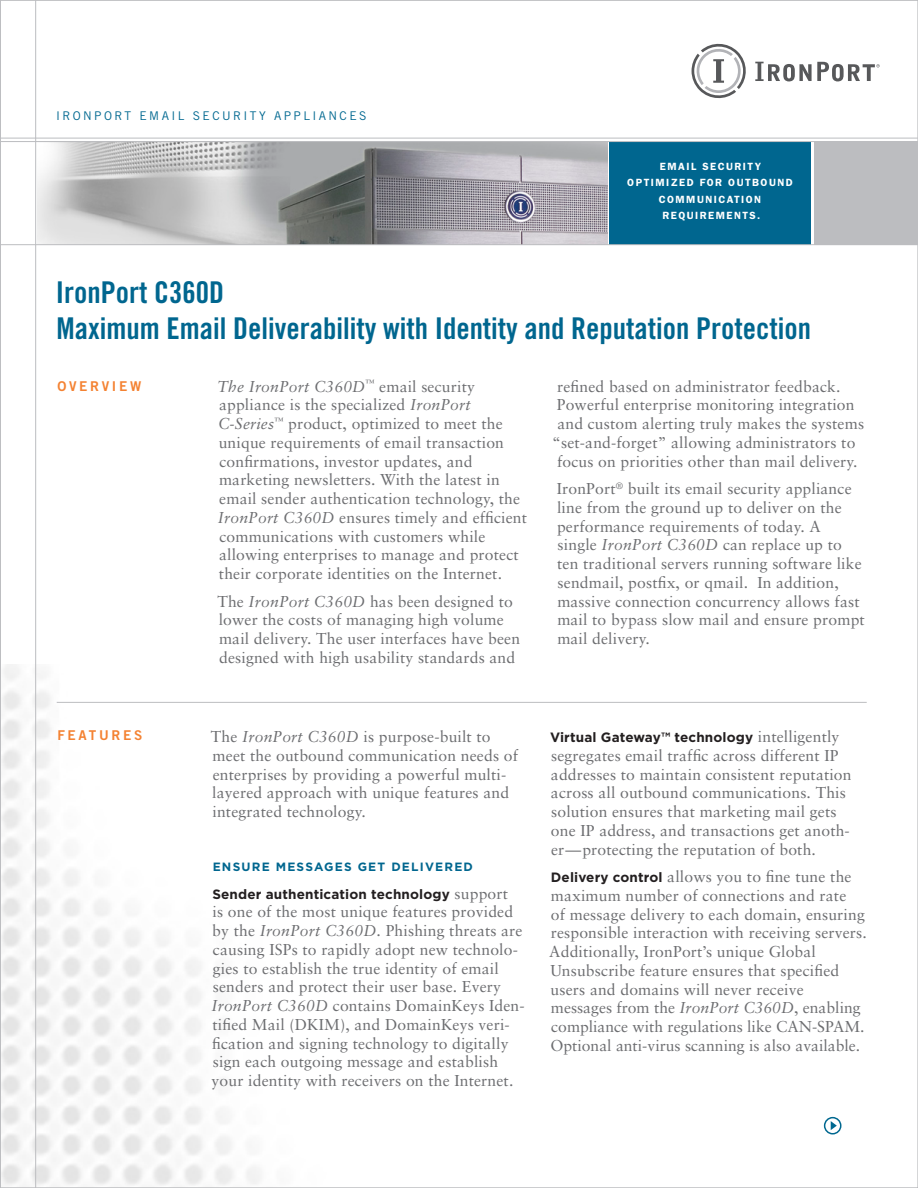
<style>
.page{position:relative;width:918px;height:1188px;background:#fff}
.page>*{position:absolute;margin:0;border:0;box-sizing:border-box;transform-origin:0 0}
.t1{font:30px/36px "Trade Gothic Bold Cond Twenty";color:#00668f}
.Body_copy-sabon{font:15.75px/18.8px "Sabon";letter-spacing:.01em;color:#6c6d70}
.Body_copy-sabon-2{font:700 13.5px "Gotham";letter-spacing:.01em;color:#231f20}
.Section_Titles_orang{font:13.5px "Trade Gothic Bold Two";letter-spacing:.2em;color:#f48232}
.t2{font:12px "Trade Gothic";letter-spacing:.2em;color:#006890}
.Body_copy-sabon-3{font:700 12px "Gotham";letter-spacing:.1em;color:#00668f}
.Reversed_Factoid__co{font:600 10.5px/16.4px "Franklin Gothic";letter-spacing:.14em;color:#fff;text-align:center}
.s1{font-style:italic}
.s2{font-family:"Sabon";font-weight:400;font-size:15.75px;color:#6c6d70}
.s3{font-family:"Gotham";font-weight:700;font-size:13.5px;color:#231f20}
</style>
<div class="page">
<img style="left:37px;top:142px;width:570px;height:102px">
<div style="left:814px;top:141px;width:104px;height:103px;background:#bcbdc0"></div>
<div style="left:610px;top:142px;width:201px;height:103px;background:#00668f"></div>
<hr style="left:0;top:138px;width:918px;height:1px;background:#bcbdc0">
<hr style="left:0;top:141px;width:918px;height:1px;background:#bcbdc0">
<hr style="left:0;top:244px;width:918px;height:1px;background:#bcbdc0">
<svg style="left:825px;top:1118px;width:16px;height:16px"></svg>
<div style="left:824px;top:1117px;width:17px;height:18px;border:2px solid #006890;border-radius:50%"></div>
<svg style="left:831px;top:1121px;width:6px;height:9px"></svg>
<hr style="left:57px;top:702px;width:810px;height:1px;background:#bcbdc0">
<hr style="left:35px;top:0;width:1px;height:1188px;background:#bcbdc0">
<svg style="left:692px;top:43px;width:54px;height:56px"></svg>
<svg style="left:755px;top:62px;width:125px;height:19px"></svg>
<p class="t2" style="left:56px;top:108px;width:312px">IRONPORT EMAIL SECUR ITY APPLIAN CES</p>
<p class="Reversed_Factoid__co" style="left:627px;top:158px;width:167px">EMAIL SECURITY<br>OPTIMIZED FOR OUTBOUND<br>COMMUNICATION<br>REQUIREMENTS.</p>
<p class="t1" style="left:56px;top:275px;width:757px">IronPort C360D<br>Maximum Email Deliverability with Identity and Reputation Protection</p>
<p class="Section_Titles_orang" style="left:57px;top:378px;width:85px">OVERVIEW</p>
<p class="Body_copy-sabon" style="left:217px;top:377px;width:311px"><span class="s1">The IronPort C360D</span><sup>™</sup> email security appliance is the specialized <span class="s1">IronPort C-Series</span><sup>™</sup> product, optimized to meet the unique requirements of email transaction confirmations, investor updates, and marketing newsletters. With the latest in email sender authentication technology, the <span class="s1">IronPort C360D</span> ensures timely and efficient communications with customers while allowing enterprises to manage and protect their corporate identities on the Internet.</p>
<p class="Body_copy-sabon" style="left:217px;top:592px;width:304px">The <span class="s1">IronPort C360D</span> has been designed to lower the costs of managing high volume mail delivery. The user interfaces have been designed with high usability standards and</p>
<p class="Body_copy-sabon" style="left:557px;top:377px;width:285px">refined based on administrator feedback.</p>
<p class="Body_copy-sabon" style="left:557px;top:395px;width:299px">Powerful enterprise monitoring integration</p>
<p class="Body_copy-sabon" style="left:557px;top:414px;width:308px">and custom alerting truly makes the systems</p>
<p class="Body_copy-sabon" style="left:552px;top:433px;width:305px">“set-and-forget” allowing administrators to</p>
<p class="Body_copy-sabon" style="left:557px;top:452px;width:302px">focus on priorities other than mail delivery.</p>
<p class="Body_copy-sabon" style="left:557px;top:479px;width:310px">IronPort<sup>®</sup> built its email security appliance line from the ground up to deliver on the performance requirements of today. A<br>single <span class="s1">IronPort C360D</span> can replace up to ten traditional servers running software like sendmail, postfix, or qmail. In addition, massive connection concurrency allows fast mail to bypass slow mail and ensure prompt mail delivery.</p>
<p class="Section_Titles_orang" style="left:57px;top:727px;width:86px">FEATURES</p>
<p class="Body_copy-sabon" style="left:211px;top:727px;width:309px">The <span class="s1">IronPort C360D</span> is purpose-built to meet the outbound communication needs of enterprises by providing a powerful multi&shy;layered approach with unique features and integrated technology.</p>
<p class="Body_copy-sabon-3" style="left:213px;top:860px;width:262px">ENSURE MESSAGES GET DELIVERED</p>
<p class="Body_copy-sabon-2" style="left:212px;top:886px;width:297px">Sender authentication technology <span class="s2">support</span></p>
<p class="Body_copy-sabon" style="left:211px;top:902px;width:315px">is one of the most unique features provided by the <span class="s1">IronPort C360D</span>. Phishing threats are causing ISPs to rapidly adopt new technolo&shy;gies to establish the true identity of email senders and protect their user base. Every <span class="s1">IronPort C360D</span> contains DomainKeys Iden&shy;tified Mail (DKIM), and DomainKeys veri&shy;fication and signing technology to digitally sign each outgoing message and establish your identity with receivers on the Internet.</p>
<p class="Body_copy-sabon-2" style="left:550px;top:730px;width:291px">Virtual Gateway™ technology <span class="s2">intelligently</span></p>
<p class="Body_copy-sabon" style="left:551px;top:746px;width:302px">segregates email traffic across different IP addresses to maintain consistent reputation across all outbound communications. This solution ensures that marketing mail gets one IP address, and transactions get anoth&shy;er—protecting the reputation of both.</p>
<p class="Body_copy-sabon" style="left:549px;top:867px;width:319px"><span class="s3">Delivery control</span> allows you to fine tune the maximum number of connections and rate<br>of message delivery to each domain, ensuring responsible interaction with receiving servers.<br>Additionally, IronPort’s unique Global Unsubscribe feature ensures that specified users and domains will never receive messages from the <span class="s1">IronPort C360D</span>, enabling compliance with regulations like CAN-SPAM.<br>Optional anti-virus scanning is also available.</p>
</div>
